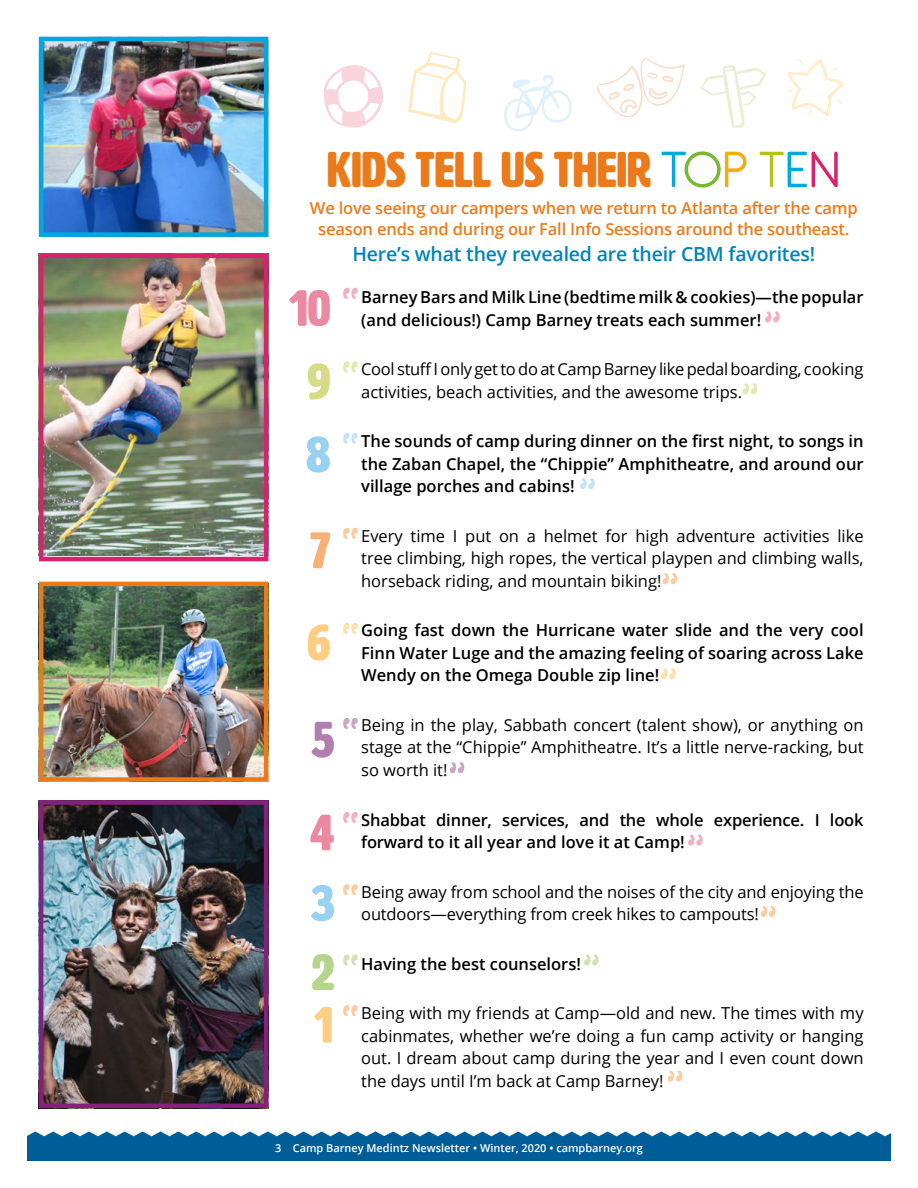
<style>
.page{position:relative;width:918px;height:1188px;background:#fff}
.page>*{position:absolute;margin:0;border:0;box-sizing:border-box;transform-origin:0 0}
.t1{font:50.25px "HWT Artz";color:#eb89a3}
.t2{font:50.25px "HWT Artz";color:#98d2f0}
.t3{font:50.25px "HWT Artz";color:#fdce80}
.t4{font:50.25px "HWT Artz";color:#d6dc86}
.t5{font:50.25px "HWT Artz";color:#f7b078}
.t6{font:50.25px "HWT Artz";color:#b27eae}
.t7{font:50.25px "HWT Artz";color:#b5d48c}
.t8{font:49.5px "HWT Artz";color:#eb7b1a}
.t9{font:600 19.5px "Open Sans";letter-spacing:-.01em;color:#0083bd}
.t10{font:16.5px/22.5px "Open Sans";color:#000;text-align:justify}
.t11{font:600 16.5px/22.5px "Open Sans";color:#000}
.t12{font:600 16.5px/21px "Open Sans";letter-spacing:-.01em;color:#eb7b1a;text-align:center}
.t13{font:600 10.95px "Open Sans";color:#fff}
.s1{font-family:"Antipasto Pro";font-size:55.5px;color:#00a7e1}
.s2{font-family:"Antipasto Pro";font-size:55.5px;color:#7ab732}
.s3{font-family:"Antipasto Pro";font-size:55.5px;color:#f6aa0d}
.s4{font-family:"Antipasto Pro";font-size:55.5px;color:#b3c21d}
.s5{font-family:"Antipasto Pro";font-size:55.5px;color:#da216d}
</style>
<div class="page">
<img style="left:44px;top:42px;width:219px;height:190px">
<div style="left:39px;top:37px;width:229px;height:200px;border:4px solid #00a7e1"></div>
<img style="left:44px;top:587px;width:219px;height:190px">
<div style="left:39px;top:582px;width:229px;height:200px;border:4px solid #eb7b1a"></div>
<img style="left:44px;top:258px;width:219px;height:298px">
<div style="left:39px;top:253px;width:229px;height:308px;border:4px solid #da216d"></div>
<img style="left:44px;top:805px;width:219px;height:298px">
<div style="left:39px;top:800px;width:229px;height:308px;border:4px solid #86207c"></div>
<svg style="left:408px;top:52px;width:58px;height:71px"></svg>
<svg style="left:504px;top:75px;width:68px;height:57px"></svg>
<svg style="left:786px;top:58px;width:58px;height:58px"></svg>
<svg style="left:597px;top:57px;width:88px;height:61px"></svg>
<svg style="left:701px;top:65px;width:65px;height:63px"></svg>
<svg style="left:323px;top:65px;width:60px;height:63px"></svg>
<svg style="left:343px;top:288px;width:15px;height:11px"></svg>
<svg style="left:343px;top:433px;width:15px;height:11px"></svg>
<svg style="left:343px;top:361px;width:15px;height:12px"></svg>
<svg style="left:343px;top:623px;width:15px;height:11px"></svg>
<svg style="left:343px;top:528px;width:15px;height:11px"></svg>
<svg style="left:343px;top:718px;width:15px;height:11px"></svg>
<svg style="left:343px;top:812px;width:15px;height:11px"></svg>
<svg style="left:343px;top:884px;width:15px;height:11px"></svg>
<svg style="left:343px;top:954px;width:15px;height:11px"></svg>
<svg style="left:584px;top:954px;width:15px;height:11px"></svg>
<svg style="left:668px;top:1071px;width:14px;height:11px"></svg>
<svg style="left:761px;top:906px;width:14px;height:11px"></svg>
<svg style="left:688px;top:835px;width:15px;height:11px"></svg>
<svg style="left:450px;top:762px;width:14px;height:11px"></svg>
<svg style="left:661px;top:668px;width:15px;height:11px"></svg>
<svg style="left:663px;top:573px;width:14px;height:11px"></svg>
<svg style="left:580px;top:478px;width:15px;height:11px"></svg>
<svg style="left:743px;top:383px;width:14px;height:11px"></svg>
<svg style="left:765px;top:311px;width:15px;height:11px"></svg>
<svg style="left:343px;top:1005px;width:15px;height:11px"></svg>
<svg style="left:27px;top:1132px;width:864px;height:29px;background:#10679d"></svg>
<h2 class="t8" style="left:327px;top:144px;width:514px">KIDS TELL US THEIR <span class="s1">T</span><span class="s2">O</span><span class="s3">P</span> <span class="s4">T</span><span class="s1">E</span><span class="s5">N</span></h2>
<p class="t12" style="left:310px;top:197px;width:549px">We love seeing our campers when we return to Atlanta after the camp season ends and during our Fall Info Sessions around the southeast.</p>
<p class="t9" style="left:352px;top:240px;width:464px">Here’s what they revealed are their CBM favorites!</p>
<h1 class="t1" style="left:289px;top:282px;width:43px">10</h1>
<h1 class="t4" style="left:307px;top:355px;width:25px">9</h1>
<h1 class="t2" style="left:306px;top:428px;width:26px">8</h1>
<h1 class="t5" style="left:310px;top:524px;width:22px">7</h1>
<h1 class="t3" style="left:307px;top:616px;width:25px">6</h1>
<h1 class="t6" style="left:311px;top:713px;width:25px">5</h1>
<h1 class="t1" style="left:310px;top:806px;width:26px">4</h1>
<h1 class="t2" style="left:311px;top:877px;width:25px">3</h1>
<h1 class="t7" style="left:312px;top:946px;width:25px">2</h1>
<h1 class="t3" style="left:314px;top:999px;width:20px">1</h1>
<p class="t11" style="left:361px;top:286px;width:504px">Barney Bars and Milk Line (bedtime milk &amp; cookies)—the popular (and delicious!) Camp Barney treats each summer!</p>
<p class="t10" style="left:361px;top:358px;width:504px">Cool stuff I only get to do at Camp Barney like pedal boarding, cooking activities, beach activities, and the awesome trips.</p>
<p class="t11" style="left:361px;top:430px;width:504px;text-align:justify">The sounds of camp during dinner on the first night, to songs in the Zaban Chapel, the “Chippie” Amphitheatre, and around our village porches and cabins!</p>
<p class="t10" style="left:361px;top:524px;width:504px">Every time I put on a helmet for high adventure activities like tree climbing, high ropes, the vertical playpen and climbing walls, horseback riding, and mountain biking!</p>
<p class="t11" style="left:361px;top:619px;width:504px;text-align:justify">Going fast down the Hurricane water slide and the very cool Finn Water Luge and the amazing feeling of soaring across Lake Wendy on the Omega Double zip line!</p>
<p class="t10" style="left:361px;top:713px;width:504px">Being in the play, Sabbath concert (talent show), or anything on stage at the “Chippie” Amphitheatre. It’s a little nerve-racking, but so worth it!</p>
<p class="t11" style="left:361px;top:808px;width:504px">Shabbat dinner, services, and the whole experience. I look forward to it all year and love it at Camp!</p>
<p class="t10" style="left:361px;top:880px;width:504px">Being away from school and the noises of the city and enjoying the outdoors—everything from creek hikes to campouts!</p>
<p class="t11" style="left:361px;top:952px;width:221px">Having the best counselors!</p>
<p class="t10" style="left:361px;top:1001px;width:504px">Being with my friends at Camp—old and new. The times with my cabinmates, whether we’re doing a fun camp activity or hanging out. I dream about camp during the year and I even count down the days until I’m back at Camp Barney!</p>
<p class="t13" style="left:275px;top:1140px;width:369px">3 Camp Barney Medintz Newsletter • Winter, 2020 • campbarney.org</p>
</div>
